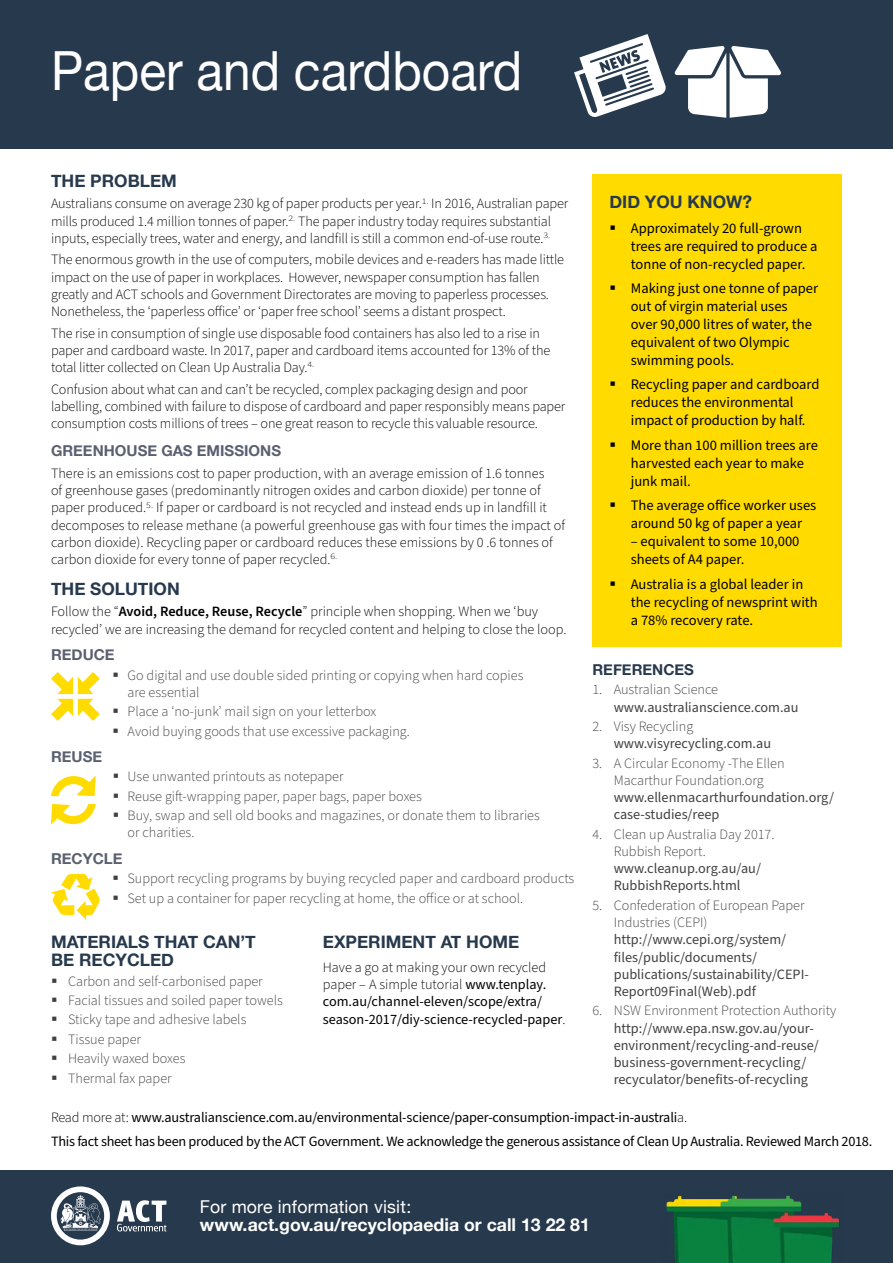
<style>
.page{position:relative;width:893px;height:1263px;background:#fff}
.page>*{position:absolute;margin:0;border:0;box-sizing:border-box;transform-origin:0 0}
.t1{font:54px "Helvetica Neue";color:#fff;scale:.92 1}
.item_text{font:700 17.7px "Helvetica Neue";color:#fff}
.item_text-2{font:17.7px "Helvetica Neue";letter-spacing:.01em;color:#fff}
.t2{font:700 17.25px/18px "Helvetica Neue";color:#27394d}
.t3{font:700 15px "Helvetica Neue";color:#5a6070}
.t4{font:700 15px "Helvetica Neue";color:#27394d}
.t5{font:14.55px/18px "Source Sans Pro";color:#000}
.t6{font:300 14.25px/17.2px "Source Sans Pro";letter-spacing:-.01em;color:#000}
.t7{font:300 14.25px/17.2px "Source Sans Pro";color:#414042}
.t8{font:14.25px/17.2px "Source Sans Pro";color:#414042}
.t9{font:14.25px/23.7px "Source Sans Pro";letter-spacing:-.02em;color:#000}
.t10{font:14.25px/17.2px "Source Sans Pro";color:#000}
.s1{font-weight:600}
.s2{font-weight:300}
</style>
<div class="page">
<div style="left:0;top:1170px;width:893px;height:93px;background:#27394d"></div>
<svg style="left:51px;top:1186px;width:59px;height:59px"></svg>
<svg style="left:117px;top:1200px;width:49px;height:31px"></svg>
<img style="left:666px;top:1195px;width:174px;height:68px">
<svg style="left:51px;top:874px;width:49px;height:46px"></svg>
<svg style="left:51px;top:776px;width:45px;height:48px"></svg>
<svg style="left:51px;top:672px;width:49px;height:49px"></svg>
<div style="left:592px;top:174px;width:250px;height:472px;background:#ffdb00"></div>
<div style="left:0;top:0;width:893px;height:149px;background:#27394d"></div>
<svg style="left:574px;top:34px;width:92px;height:83px"></svg>
<svg style="left:674px;top:46px;width:107px;height:72px"></svg>
<h1 class="t1" style="left:51px;top:32px;width:514px">Paper and cardboard</h1>
<h2 class="t2" style="left:51px;top:172px;width:127px">THE PROBLEM</h2>
<p class="t6" style="left:51px;top:195px;width:519px">Australians consume on average 230 kg of paper products per year.<sup>1.</sup> In 2016, Australian paper mills produced 1.4 million tonnes of paper.<sup>2.</sup> The paper industry today requires substantial inputs, especially trees, water and energy, and landfill is still a common end-of-use route.<sup>3.</sup></p>
<p class="t6" style="left:51px;top:252px;width:515px">The enormous growth in the use of computers, mobile devices and e-readers has made little impact on the use of paper in workplaces. However, newspaper consumption has fallen greatly and ACT schools and Government Directorates are moving to paperless processes.<br>Nonetheless, the ‘paperless office’ or ‘paper free school’ seems a distant prospect.</p>
<p class="t6" style="left:51px;top:325px;width:501px">The rise in consumption of single use disposable food containers has also led to a rise in paper and cardboard waste. In 2017, paper and cardboard items accounted for 13% of the total litter collected on Clean Up Australia Day.<sup>4.</sup></p>
<p class="t6" style="left:51px;top:381px;width:516px">Confusion about what can and can’t be recycled, complex packaging design and poor labelling, combined with failure to dispose of cardboard and paper responsibly means paper consumption costs millions of trees – one great reason to recycle this valuable resource.</p>
<h3 class="t3" style="left:51px;top:439px;width:232px">GREENHOUSE GAS EMISSIONS</h3>
<p class="t6" style="left:51px;top:465px;width:516px">There is an emissions cost to paper production, with an average emission of 1.6 tonnes<br>of greenhouse gases (predominantly nitrogen oxides and carbon dioxide) per tonne of paper produced.<sup>5.</sup> If paper or cardboard is not recycled and instead ends up in landfill it decomposes to release methane (a powerful greenhouse gas with four times the impact of carbon dioxide). Recycling paper or cardboard reduces these emissions by 0 .6 tonnes of carbon dioxide for every tonne of paper recycled.<sup>6.</sup></p>
<h2 class="t2" style="left:51px;top:580px;width:130px">THE SOLUTION</h2>
<p class="t6" style="left:51px;top:603px;width:517px">Follow the “<span class="s1">Avoid, Reduce, Reuse, Recycle</span>” principle when shopping. When we ‘buy recycled’ we are increasing the demand for recycled content and helping to close the loop.</p>
<h3 class="t3" style="left:51px;top:643px;width:65px">REDUCE</h3>
<p class="t7" style="left:128px;top:667px;width:397px;text-indent:-15px">▪ Go digital and use double sided printing or copying when hard copies are essential</p>
<p class="t7" style="left:113px;top:703px;width:265px">▪ Place a ‘no-junk’ mail sign on your letterbox</p>
<p class="t7" style="left:113px;top:723px;width:299px">▪ Avoid buying goods that use excessive packaging.</p>
<h3 class="t3" style="left:51px;top:745px;width:53px">REUSE</h3>
<p class="t7" style="left:113px;top:768px;width:232px">▪ Use unwanted printouts as notepaper</p>
<p class="t7" style="left:113px;top:788px;width:311px">▪ Reuse gift-wrapping paper, paper bags, paper boxes</p>
<p class="t7" style="left:128px;top:807px;width:414px;text-indent:-15px">▪ Buy, swap and sell old books and magazines, or donate them to libraries or charities.</p>
<h3 class="t3" style="left:51px;top:847px;width:73px">RECYCLE</h3>
<p class="t7" style="left:113px;top:870px;width:463px">▪ Support recycling programs by buying recycled paper and cardboard products</p>
<p class="t7" style="left:113px;top:890px;width:412px">▪ Set up a container for paper recycling at home, the office or at school.</p>
<h2 class="t2" style="left:51px;top:933px;width:206px">MATERIALS THAT CAN’T<br>BE RECYCLED</h2>
<p class="t7" style="left:51px;top:973px;width:213px">▪ Carbon and self-carbonised paper</p>
<p class="t7" style="left:51px;top:992px;width:233px">▪ Facial tissues and soiled paper towels</p>
<p class="t7" style="left:51px;top:1011px;width:197px">▪ Sticky tape and adhesive labels</p>
<p class="t7" style="left:51px;top:1031px;width:92px">▪ Tissue paper</p>
<p class="t7" style="left:51px;top:1050px;width:136px">▪ Heavily waxed boxes</p>
<p class="t7" style="left:51px;top:1070px;width:122px">▪ Thermal fax paper</p>
<h2 class="t2" style="left:323px;top:933px;width:198px">EXPERIMENT AT HOME</h2>
<p class="t10" style="left:323px;top:959px;width:244px"><span class="s2">Have a go at making your own recycled paper – A simple tutorial</span> www.tenplay. com.au/channel-eleven/scope/extra/ season-2017/diy-science-recycled-paper<span class="s2">.</span></p>
<h2 class="t2" style="left:609px;top:193px;width:144px">DID YOU KNOW?</h2>
<p class="t5" style="left:631px;top:219px;width:188px;text-indent:-21px">▪ Approximately 20 full-grown trees are required to produce a tonne of non-recycled paper.</p>
<p class="t5" style="left:631px;top:280px;width:189px;text-indent:-21px">▪ Making just one tonne of paper out of virgin material uses over 90,000 litres of water, the equivalent of two Olympic swimming pools.</p>
<p class="t5" style="left:609px;top:376px;width:211px;text-align:center">▪ Recycling paper and cardboard reduces the environmental<br>impact of production by half.</p>
<p class="t5" style="left:631px;top:436px;width:189px;text-indent:-21px">▪ More than 100 million trees are harvested each year to make junk mail.</p>
<p class="t5" style="left:609px;top:497px;width:208px;text-align:center">▪ The average office worker uses around 50 kg of paper a year</p>
<p class="t5" style="left:631px;top:533px;width:170px">– equivalent to some 10,000 sheets of A4 paper.</p>
<p class="t5" style="left:631px;top:575px;width:188px;text-indent:-21px">▪ Australia is a global leader in the recycling of newsprint with a 78% recovery rate.</p>
<h3 class="t4" style="left:592px;top:658px;width:103px">REFERENCES</h3>
<p class="t7" style="left:592px;top:681px;width:127px">1. Australian Science</p>
<p class="t8" style="left:614px;top:699px;width:186px">www.australianscience.com.au</p>
<p class="t7" style="left:592px;top:718px;width:102px">2. Visy Recycling</p>
<p class="t8" style="left:614px;top:735px;width:159px">www.visyrecycling.com.au</p>
<p class="t7" style="left:592px;top:755px;width:194px;text-align:center">3. A Circular Economy -The Ellen<br>Macarthur Foundation.org</p>
<p class="t8" style="left:614px;top:789px;width:222px">www.ellenmacarthurfoundation.org/ case-studies/reep</p>
<p class="t7" style="left:614px;top:826px;width:162px;text-indent:-21px">4. Clean up Australia Day 2017.<br>Rubbish Report.</p>
<p class="t8" style="left:614px;top:860px;width:149px">www.cleanup.org.au/au/<br>RubbishReports.html</p>
<p class="t7" style="left:614px;top:897px;width:192px;text-indent:-21px">5. Confederation of European Paper<br>Industries (CEPI)</p>
<p class="t8" style="left:614px;top:931px;width:197px">http://www.cepi.org/system/ files/public/documents/ publications/sustainability/CEPI-<br>Report09Final(Web).pdf</p>
<p class="t7" style="left:592px;top:1002px;width:245px">6. NSW Environment Protection Authority</p>
<p class="t8" style="left:614px;top:1020px;width:207px">http://www.epa.nsw.gov.au/your&shy;environment/recycling-and-reuse/ business-government-recycling/ recyculator/benefits-of-recycling</p>
<p class="t9" style="left:51px;top:1106px;width:823px"><span class="s2">Read more at:</span> www.australianscience.com.au/environmental-science/paper-consumption-impact-in-australi<span class="s2">a.<br></span>This fact sheet has been produced by the ACT Government. We acknowledge the generous assistance of Clean Up Australia. Reviewed March 2018.</p>
<p class="item_text-2" style="left:200px;top:1194px;width:213px">For more information visit:</p>
<p class="item_text" style="left:200px;top:1211px;width:392px">www.act.gov.au/recyclopaedia or call 13 22 81</p>
</div>
